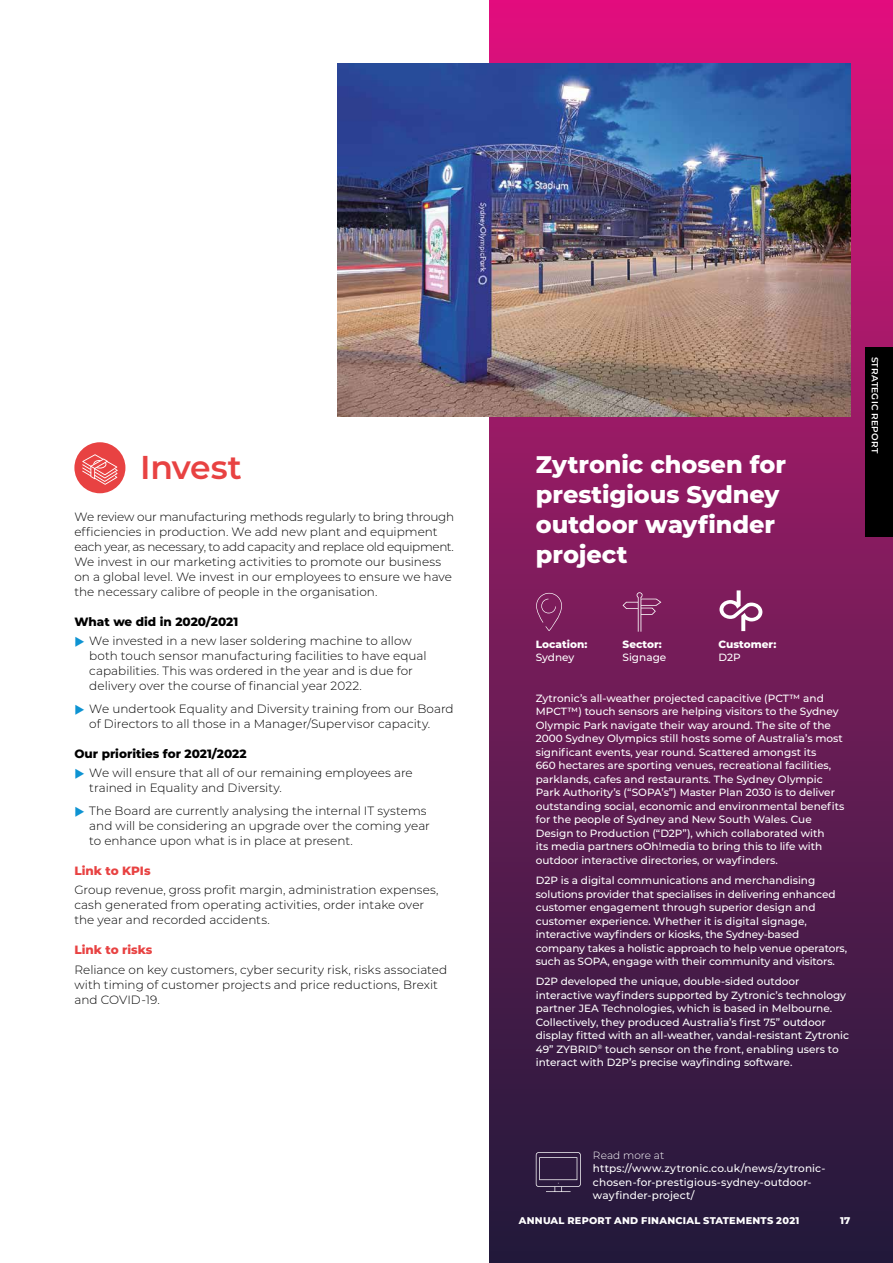
<style>
.page{position:relative;width:893px;height:1263px;background:#fff}
.page>*{position:absolute;margin:0;border:0;box-sizing:border-box;transform-origin:0 0}
.t1{font:600 33px "Montserrat";letter-spacing:-.015em;color:#e84242}
.t2{font:800 24px/30px "Montserrat";color:#fff}
.t3{font:300 12px/15px "Montserrat";color:#000}
.t4{font:800 12px "Montserrat";color:#000}
.t5{font:800 12px "Montserrat";color:#e84242}
.t6{font:500 10.5px/13.5px "Montserrat";color:#fff}
.t7{font:800 10.5px "Montserrat";color:#fff}
.t8{font:300 10.5px "Montserrat";letter-spacing:.01em;color:#fff}
.t9{font:800 9.75px "Montserrat";letter-spacing:.03em;color:#fff}
.t10{font:600 9px "Montserrat";letter-spacing:.025em;color:#fff}
</style>
<div class="page">
<div style="left:490px;top:0;width:403px;height:1263px;background:linear-gradient(to bottom,#d9197c,#1c1c39)"></div>
<div style="left:74px;top:442px;width:51px;height:51px;background:#e84242;border-radius:50%"></div>
<svg style="left:82px;top:454px;width:36px;height:31px"></svg>
<img style="left:337px;top:64px;width:513px;height:353px">
<svg style="left:536px;top:1152px;width:45px;height:40px;background:#453455"></svg>
<svg style="left:536px;top:593px;width:26px;height:38px"></svg>
<svg style="left:622px;top:592px;width:39px;height:40px;background:#87316a"></svg>
<svg style="left:719px;top:590px;width:43px;height:41px"></svg>
<div style="left:865px;top:348px;width:28px;height:189px;background:#000"></div>
<h1 class="t1" style="left:140px;top:444px;width:103px">Invest</h1>
<p class="t3" style="left:74px;top:509px;width:381px">We review our manufacturing methods regularly to bring through efficiencies in production. We add new plant and equipment each year, as necessary, to add capacity and replace old equipment.<br>We invest in our marketing activities to promote our business on a global level. We invest in our employees to ensure we have the necessary calibre of people in the organisation.</p>
<p class="t4" style="left:74px;top:613px;width:165px">What we did in 2020/2021</p>
<p class="t3" style="left:89px;top:633px;width:339px">We invested in a new laser soldering machine to allow both touch sensor manufacturing facilities to have equal capabilities. This was ordered in the year and is due for delivery over the course of financial year 2022.</p>
<p class="t3" style="left:89px;top:701px;width:366px">We undertook Equality and Diversity training from our Board of Directors to all those in a Manager/Supervisor capacity.</p>
<p class="t4" style="left:74px;top:745px;width:174px">Our priorities for 2021/2022</p>
<p class="t3" style="left:89px;top:765px;width:325px">We will ensure that all of our remaining employees are trained in Equality and Diversity.</p>
<p class="t3" style="left:89px;top:803px;width:342px">The Board are currently analysing the internal IT systems and will be considering an upgrade over the coming year to enhance upon what is in place at present.</p>
<p class="t5" style="left:74px;top:862px;width:78px">Link to KPIs</p>
<p class="t3" style="left:74px;top:882px;width:366px">Group revenue, gross profit margin, administration expenses, cash generated from operating activities, order intake over the year and recorded accidents.</p>
<p class="t5" style="left:74px;top:941px;width:79px">Link to risks</p>
<p class="t3" style="left:74px;top:962px;width:374px">Reliance on key customers, cyber security risk, risks associated with timing of customer projects and price reductions, Brexit and COVID-19.</p>
<h2 class="t2" style="left:536px;top:448px;width:252px">Zytronic chosen for prestigious Sydney outdoor wayfinder project</h2>
<p class="t10" style="left:881px;top:357px;width:98px;rotate:90deg">STRATEGIC REPORT</p>
<p class="t7" style="left:536px;top:636px;width:53px">Location:</p>
<p class="t6" style="left:536px;top:650px;width:40px">Sydney</p>
<p class="t7" style="left:622px;top:636px;width:41px">Sector:</p>
<p class="t6" style="left:622px;top:650px;width:45px">Signage</p>
<p class="t7" style="left:719px;top:636px;width:59px">Customer:</p>
<p class="t6" style="left:719px;top:650px;width:24px">D2P</p>
<p class="t6" style="left:536px;top:691px;width:310px">Zytronic’s all-weather projected capacitive (PCT™ and MPCT™) touch sensors are helping visitors to the Sydney Olympic Park navigate their way around. The site of the 2000 Sydney Olympics still hosts some of Australia’s most significant events, year round. Scattered amongst its<br>660 hectares are sporting venues, recreational facilities, parklands, cafes and restaurants. The Sydney Olympic Park Authority’s (“SOPA’s”) Master Plan 2030 is to deliver outstanding social, economic and environmental benefits for the people of Sydney and New South Wales. Cue Design to Production (“D2P”), which collaborated with<br>its media partners oOh!media to bring this to life with outdoor interactive directories, or wayfinders.</p>
<p class="t6" style="left:536px;top:873px;width:313px">D2P is a digital communications and merchandising solutions provider that specialises in delivering enhanced customer engagement through superior design and customer experience. Whether it is digital signage, interactive wayfinders or kiosks, the Sydney-based company takes a holistic approach to help venue operators, such as SOPA, engage with their community and visitors.</p>
<p class="t6" style="left:536px;top:974px;width:315px">D2P developed the unique, double-sided outdoor interactive wayfinders supported by Zytronic’s technology partner JEA Technologies, which is based in Melbourne.<br>Collectively, they produced Australia’s first 75” outdoor display fitted with an all-weather, vandal-resistant Zytronic 49” ZYBRID<sup>®</sup> touch sensor on the front, enabling users to interact with D2P’s precise wayfinding software.</p>
<p class="t8" style="left:593px;top:1148px;width:73px">Read more at</p>
<p class="t6" style="left:593px;top:1161px;width:234px">https://www.zytronic.co.uk/news/zytronic&shy;chosen-for-prestigious-sydney-outdoor&shy;wayfinder-project/</p>
<p class="t9" style="left:519px;top:1213px;width:282px">ANNUAL REPORT AND FINANCIAL STATEMENTS 2021</p>
<p class="t9" style="left:840px;top:1213px;width:12px">17</p>
</div>
